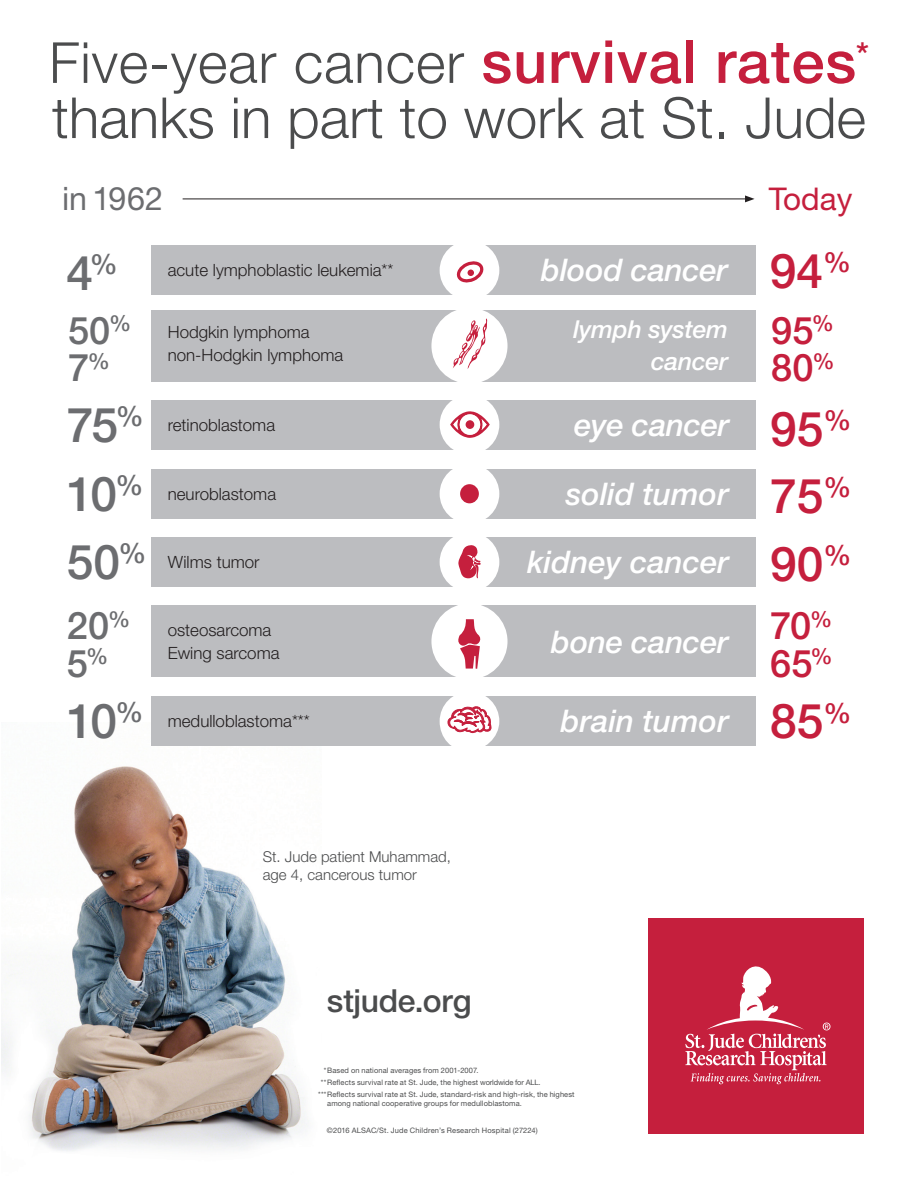
<style>
.page{position:relative;width:918px;height:1188px;background:#fff}
.page>*{position:absolute;margin:0;border:0;box-sizing:border-box;transform-origin:0 0}
.t1{font:300 56.7px/55.2px "Helvetica Neue LT Std";color:#4b4c4d}
.t2{font:500 48px "Helvetica Neue LT Std";letter-spacing:-.055em;color:#6c6d70}
.t3{font:500 48px "Helvetica Neue LT Std";color:#c51f3d}
.t4{font:500 38.1px "Helvetica Neue LT Std";color:#c51f3d}
.t5{font:500 38.1px "Helvetica Neue LT Std";color:#6c6d70}
.t6{font:32.25px "Helvetica Neue LT Std";color:#6c6d70}
.t7{font:500 31.8px "Helvetica Neue LT Std";letter-spacing:-.01em;color:#4b4c4d}
.t8{font:31.35px "Helvetica Neue LT Std";color:#c51f3d}
.t9{font:italic 500 31.2px "Helvetica Neue LT Std";color:#fff}
.t10{font:500 27.9px "Helvetica Neue LT Std";color:#c51f3d}
.t11{font:italic 500 24.75px/31.2px "Helvetica Neue LT Std";letter-spacing:-.01em;color:#fff;text-align:right}
.t12{font:300 16.95px/23.1px "Helvetica Neue LT Std";color:#231f20}
.t13{font:300 15px "Helvetica Neue LT Std";color:#4b4c4d}
.copyright_line{font:7.5px/9px "Helvetica Neue LT Std";letter-spacing:.01em;color:#4b4c4d}
.s1{font-weight:500;font-size:59.4px;color:#c51f3d}
</style>
<div class="page">
<img style="left:1px;top:766px;width:307px;height:385px">
<div style="left:151px;top:246px;width:605px;height:49px;background:#bcbdc0"></div>
<div style="left:440px;top:240px;width:59px;height:60px;background:#fff;border-radius:50%"></div>
<svg style="left:456px;top:261px;width:27px;height:22px"></svg>
<div style="left:151px;top:469px;width:605px;height:49px;background:#bcbdc0"></div>
<div style="left:440px;top:464px;width:59px;height:60px;background:#fff;border-radius:50%"></div>
<div style="left:460px;top:484px;width:19px;height:19px;background:#c51f3d;border-radius:50%"></div>
<div style="left:151px;top:697px;width:605px;height:49px;background:#bcbdc0"></div>
<div style="left:440px;top:691px;width:59px;height:60px;background:#fff;border-radius:29px"></div>
<svg style="left:447px;top:706px;width:45px;height:28px"></svg>
<div style="left:151px;top:606px;width:605px;height:71px;background:#bcbdc0"></div>
<div style="left:431px;top:603px;width:77px;height:76px;background:#fff;border-radius:50%"></div>
<svg style="left:458px;top:619px;width:23px;height:50px"></svg>
<div style="left:151px;top:537px;width:605px;height:50px;background:#bcbdc0"></div>
<div style="left:440px;top:532px;width:59px;height:60px;background:#fff;border-radius:50%"></div>
<svg style="left:458px;top:545px;width:23px;height:33px"></svg>
<div style="left:151px;top:400px;width:605px;height:49px;background:#bcbdc0"></div>
<div style="left:440px;top:395px;width:59px;height:59px;background:#fff;border-radius:50%"></div>
<svg style="left:450px;top:411px;width:40px;height:27px"></svg>
<div style="left:466px;top:420px;width:8px;height:9px;background:#c51f3d;border-radius:50%"></div>
<div style="left:151px;top:310px;width:605px;height:71px;background:#bcbdc0"></div>
<div style="left:431px;top:308px;width:77px;height:76px;background:#fff;border-radius:50%"></div>
<svg style="left:453px;top:318px;width:35px;height:51px"></svg>
<hr style="left:183px;top:199px;width:564px;height:1px;background:#231f20">
<svg style="left:745px;top:195px;width:10px;height:7px"></svg>
<div style="left:648px;top:918px;width:216px;height:216px;background:#c51f3d"></div>
<svg style="left:685px;top:966px;width:146px;height:118px"></svg>
<p class="t1" style="left:49px;top:34px;width:822px">Five-year cancer <span class="s1">survival rates</span><sup>* </sup>thanks in part to work at St. Jude</p>
<p class="t6" style="left:62px;top:180px;width:102px">in 1962</p>
<p class="t8" style="left:769px;top:180px;width:85px">Today</p>
<p class="t2" style="left:67px;top:244px;width:53px">4<sup>%</sup></p>
<p class="t12" style="left:168px;top:258px;width:227px">acute lymphoblastic leukemia**</p>
<p class="t9" style="left:541px;top:252px;width:188px">blood cancer</p>
<p class="t3" style="left:770px;top:243px;width:83px">94<sup>%</sup></p>
<p class="t5" style="left:68px;top:307px;width:65px">50<sup>%</sup></p>
<p class="t11" style="left:573px;top:314px;width:156px">lymph system cancer</p>
<p class="t12" style="left:168px;top:320px;width:177px">Hodgkin lymphoma non-Hodgkin lymphoma</p>
<p class="t5" style="left:68px;top:345px;width:44px">7<sup>%</sup></p>
<p class="t4" style="left:771px;top:307px;width:64px">95<sup>%</sup></p>
<p class="t4" style="left:771px;top:345px;width:65px">80<sup>%</sup></p>
<p class="t2" style="left:67px;top:396px;width:78px">75<sup>%</sup></p>
<p class="t10" style="left:824px;top:403px;width:29px">%</p>
<p class="t12" style="left:168px;top:413px;width:109px">retinoblastoma</p>
<p class="t9" style="left:574px;top:406px;width:157px">eye cancer</p>
<p class="t3" style="left:770px;top:400px;width:55px">95</p>
<p class="t2" style="left:67px;top:465px;width:78px">10<sup>%</sup></p>
<p class="t12" style="left:168px;top:482px;width:110px">neuroblastoma</p>
<p class="t9" style="left:566px;top:475px;width:165px">solid tumor</p>
<p class="t3" style="left:770px;top:467px;width:83px">75<sup>%</sup></p>
<p class="t2" style="left:67px;top:533px;width:81px">50<sup>%</sup></p>
<p class="t12" style="left:168px;top:550px;width:93px">Wilms tumor</p>
<p class="t9" style="left:528px;top:544px;width:203px">kidney cancer</p>
<p class="t3" style="left:770px;top:535px;width:83px">90<sup>%</sup></p>
<p class="t5" style="left:67px;top:603px;width:65px">20<sup>%</sup></p>
<p class="t5" style="left:67px;top:641px;width:43px">5<sup>%</sup></p>
<p class="t12" style="left:168px;top:618px;width:113px">osteosarcoma<br>Ewing sarcoma</p>
<p class="t9" style="left:551px;top:623px;width:179px">bone cancer</p>
<p class="t4" style="left:770px;top:603px;width:64px">70<sup>%</sup></p>
<p class="t4" style="left:770px;top:641px;width:64px">65<sup>%</sup></p>
<p class="t2" style="left:67px;top:693px;width:78px">10<sup>%</sup></p>
<p class="t12" style="left:168px;top:709px;width:144px">medulloblastoma***</p>
<p class="t9" style="left:561px;top:703px;width:170px">brain tumor</p>
<p class="t3" style="left:770px;top:693px;width:83px">85<sup>%</sup></p>
<p class="t13" style="left:263px;top:848px;width:190px">St. Jude patient Muhammad,</p>
<p class="t13" style="left:263px;top:866px;width:156px">age 4, cancerous tumor</p>
<p class="t7" style="left:327px;top:982px;width:146px">stjude.org</p>
<p class="copyright_line" style="left:324px;top:1066px;width:156px">*Based on national averages from 2001-2007.</p>
<p class="copyright_line" style="left:321px;top:1078px;width:221px">**Reflects survival rate at St. Jude, the highest worldwide for ALL.</p>
<p class="copyright_line" style="left:327px;top:1090px;width:249px;text-indent:-9px">***Reflects survival rate at St. Jude, standard-risk and high-risk, the highest among national cooperative groups for medulloblastoma.</p>
<p class="copyright_line" style="left:327px;top:1126px;width:212px">©2016 ALSAC/St. Jude Children’s Research Hospital (27224)</p>
</div>
